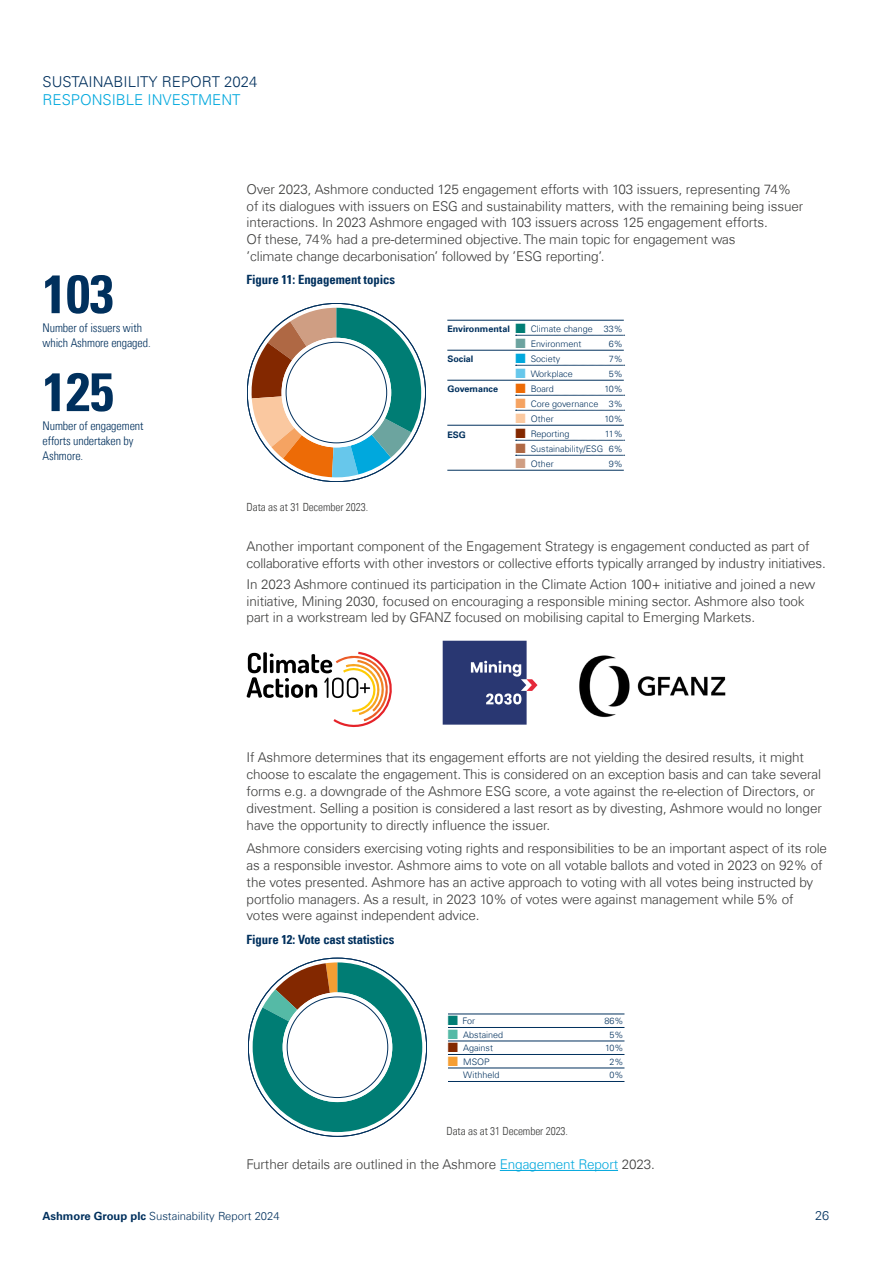
<style>
.page{position:relative;width:893px;height:1263px;background:#fff}
.page>*{position:absolute;margin:0;border:0;box-sizing:border-box;transform-origin:0 0}
.t1{font:54px "Univers Com 67 Bold Cond";letter-spacing:-.005em;color:#00305d}
.t2{font:300 15px "Univers Com 45";color:#00305d}
.t3{font:300 15px "Univers Com 45";color:#00a8dd}
.t4{font:300 13.5px/16.8px "Univers Com 45";letter-spacing:-.01em;color:#3c3c3b}
.t5{font:12.75px "Univers Com 67 Bold Cond";letter-spacing:-.005em;color:#00305d}
.t6{font:300 12.75px "Univers Com 45";color:#00305d}
.t7{font:12px/15px "Univers Com 47 Light Cond";letter-spacing:-.005em;color:#00305d}
.t8{font:11.25px "Univers Com 47 Light Cond";letter-spacing:-.005em;color:#3c3c3b}
.t9{font:300 11.25px "Univers Com 45";color:#00305d}
.t10{font:300 9px "Univers Com 45";color:#00305d}
.t11{font:700 9px "Univers Com 65";color:#00305d}
.s1{color:#007d74}
.s2{color:#6ca39f}
.s3{color:#00a8dd}
.s4{color:#66c7eb}
.s5{color:#ed6b06}
.s6{color:#f5a362}
.s7{color:#fbc9a0}
.s8{color:#832800}
.s9{color:#af6844}
.s10{color:#cf9e83}
.s11{color:#55baa6}
.s12{color:#f59e33}
.s13{color:#fff}
.s14{font-family:"Univers Com 65";font-weight:700}
</style>
<div class="page">
<svg style="left:247px;top:651px;width:145px;height:77px"></svg>
<hr style="left:500px;top:1170px;width:118px;height:1px;background:#00a8dd">
<svg style="left:248px;top:958px;width:179px;height:178px"></svg>
<div style="left:283px;top:992px;width:109px;height:110px;background:#fff;border-radius:50%"></div>
<hr style="left:448px;top:1014px;width:176px;height:1px;background:#00305d">
<hr style="left:448px;top:1027px;width:176px;height:1px;background:#00305d">
<hr style="left:448px;top:1041px;width:176px;height:1px;background:#00305d">
<hr style="left:448px;top:1054px;width:176px;height:1px;background:#00305d">
<hr style="left:448px;top:1068px;width:176px;height:1px;background:#00305d">
<hr style="left:448px;top:1081px;width:176px;height:1px;background:#00305d">
<svg style="left:443px;top:641px;width:94px;height:84px"></svg>
<img style="left:579px;top:655px;width:147px;height:63px">
<svg style="left:247px;top:303px;width:179px;height:179px"></svg>
<div style="left:282px;top:338px;width:109px;height:109px;background:#fff;border-radius:50%"></div>
<hr style="left:447px;top:320px;width:177px;height:1px;background:#00305d">
<svg style="left:516px;top:335px;width:109px;height:1px"></svg>
<hr style="left:447px;top:350px;width:177px;height:1px;background:#00305d">
<svg style="left:516px;top:365px;width:109px;height:1px"></svg>
<hr style="left:447px;top:380px;width:177px;height:1px;background:#00305d">
<svg style="left:516px;top:395px;width:109px;height:1px"></svg>
<svg style="left:516px;top:410px;width:109px;height:1px"></svg>
<hr style="left:447px;top:425px;width:177px;height:1px;background:#00305d">
<svg style="left:516px;top:440px;width:109px;height:1px"></svg>
<svg style="left:516px;top:455px;width:109px;height:1px"></svg>
<hr style="left:447px;top:470px;width:177px;height:1px;background:#00305d">
<p class="t2" style="left:43px;top:73px;width:217px">SUSTAINABILITY REPORT 2024</p>
<p class="t3" style="left:43px;top:91px;width:200px">RESPONSIBLE INVESTMENT</p>
<h1 class="t1" style="left:43px;top:261px;width:73px">103</h1>
<p class="t7" style="left:43px;top:321px;width:110px">Number of issuers with which Ashmore engaged.</p>
<h1 class="t1" style="left:43px;top:359px;width:73px">125</h1>
<p class="t7" style="left:43px;top:419px;width:103px">Number of engagement efforts undertaken by<br>Ashmore.</p>
<p class="t4" style="left:247px;top:180px;width:558px">Over 2023, Ashmore conducted 125 engagement efforts with 103 issuers, representing 74% of its dialogues with issuers on ESG and sustainability matters, with the remaining being issuer interactions. In 2023 Ashmore engaged with 103 issuers across 125 engagement efforts.<br>Of these, 74% had a pre-determined objective. The main topic for engagement was<br>’climate change decarbonisation’ followed by ’ESG reporting’.</p>
<p class="t5" style="left:247px;top:272px;width:150px">Figure 11: Engagement topics</p>
<p class="t8" style="left:247px;top:500px;width:123px">Data as at 31 December 2023.</p>
<p class="t10" style="left:515px;top:323px;width:109px"><span class="s1">■</span> Climate change 33%</p>
<p class="t10" style="left:515px;top:338px;width:68px"><span class="s2">■</span> Environment</p>
<p class="t10" style="left:609px;top:338px;width:16px">6%</p>
<p class="t10" style="left:515px;top:353px;width:46px"><span class="s3">■</span> Society</p>
<p class="t10" style="left:609px;top:353px;width:16px">7%</p>
<p class="t10" style="left:515px;top:368px;width:59px"><span class="s4">■</span> Workplace</p>
<p class="t10" style="left:609px;top:368px;width:16px">5%</p>
<p class="t10" style="left:515px;top:383px;width:40px"><span class="s5">■</span> Board</p>
<p class="t10" style="left:604px;top:383px;width:20px">10%</p>
<p class="t10" style="left:515px;top:398px;width:109px"><span class="s6">■</span> Core governance 3%</p>
<p class="t10" style="left:515px;top:413px;width:40px"><span class="s7">■</span> Other</p>
<p class="t10" style="left:604px;top:413px;width:20px">10%</p>
<p class="t10" style="left:515px;top:428px;width:56px"><span class="s8">■</span> Reporting</p>
<p class="t10" style="left:605px;top:428px;width:19px">11%</p>
<p class="t10" style="left:515px;top:443px;width:109px"><span class="s9">■</span> Sustainability/ESG 6%</p>
<p class="t10" style="left:515px;top:458px;width:40px"><span class="s10">■</span> Other</p>
<p class="t10" style="left:609px;top:458px;width:16px">9%</p>
<p class="t11" style="left:447px;top:323px;width:64px">Environmental</p>
<p class="t11" style="left:447px;top:353px;width:28px">Social</p>
<p class="t11" style="left:447px;top:383px;width:52px">Governance</p>
<p class="t11" style="left:447px;top:429px;width:20px">ESG</p>
<p class="t4" style="left:247px;top:537px;width:581px">Another important component of the Engagement Strategy is engagement conducted as part of collaborative efforts with other investors or collective efforts typically arranged by industry initiatives.</p>
<p class="t4" style="left:247px;top:575px;width:570px">In 2023 Ashmore continued its participation in the Climate Action 100+ initiative and joined a new initiative, Mining 2030, focused on encouraging a responsible mining sector. Ashmore also took part in a workstream led by GFANZ focused on mobilising capital to Emerging Markets.</p>
<p class="t4" style="left:247px;top:749px;width:577px">If Ashmore determines that its engagement efforts are not yielding the desired results, it might choose to escalate the engagement. This is considered on an exception basis and can take several forms e.g. a downgrade of the Ashmore ESG score, a vote against the re-election of Directors, or divestment. Selling a position is considered a last resort as by divesting, Ashmore would no longer have the opportunity to directly influence the issuer.</p>
<p class="t4" style="left:247px;top:840px;width:582px">Ashmore considers exercising voting rights and responsibilities to be an important aspect of its role as a responsible investor. Ashmore aims to vote on all votable ballots and voted in 2023 on 92% of the votes presented. Ashmore has an active approach to voting with all votes being instructed by portfolio managers. As a result, in 2023 10% of votes were against management while 5% of votes were against independent advice.</p>
<p class="t5" style="left:247px;top:931px;width:149px">Figure 12: Vote cast statistics</p>
<p class="t10" style="left:448px;top:1015px;width:29px"><span class="s1">■</span> For</p>
<p class="t10" style="left:604px;top:1015px;width:21px">86%</p>
<p class="t10" style="left:448px;top:1029px;width:57px"><span class="s11">■</span> Abstained</p>
<p class="t10" style="left:609px;top:1029px;width:16px">5%</p>
<p class="t10" style="left:448px;top:1042px;width:47px"><span class="s8">■</span> Against</p>
<p class="t10" style="left:605px;top:1042px;width:20px">10%</p>
<p class="t10" style="left:448px;top:1056px;width:43px"><span class="s12">■</span> MSOP</p>
<p class="t10" style="left:609px;top:1056px;width:16px">2%</p>
<p class="t10" style="left:448px;top:1069px;width:53px"><span class="s13">■</span> Withheld</p>
<p class="t10" style="left:609px;top:1069px;width:16px">0%</p>
<p class="t8" style="left:446px;top:1124px;width:123px">Data as at 31 December 2023.</p>
<p class="t4" style="left:247px;top:1156px;width:410px">Further details are outlined in the Ashmore <span class="s3">Engagement Report</span> 2023.</p>
<p class="t9" style="left:43px;top:1209px;width:239px"><span class="s14">Ashmore Group plc</span> Sustainability Report 2024</p>
<p class="t6" style="left:815px;top:1208px;width:16px">26</p>
</div>
